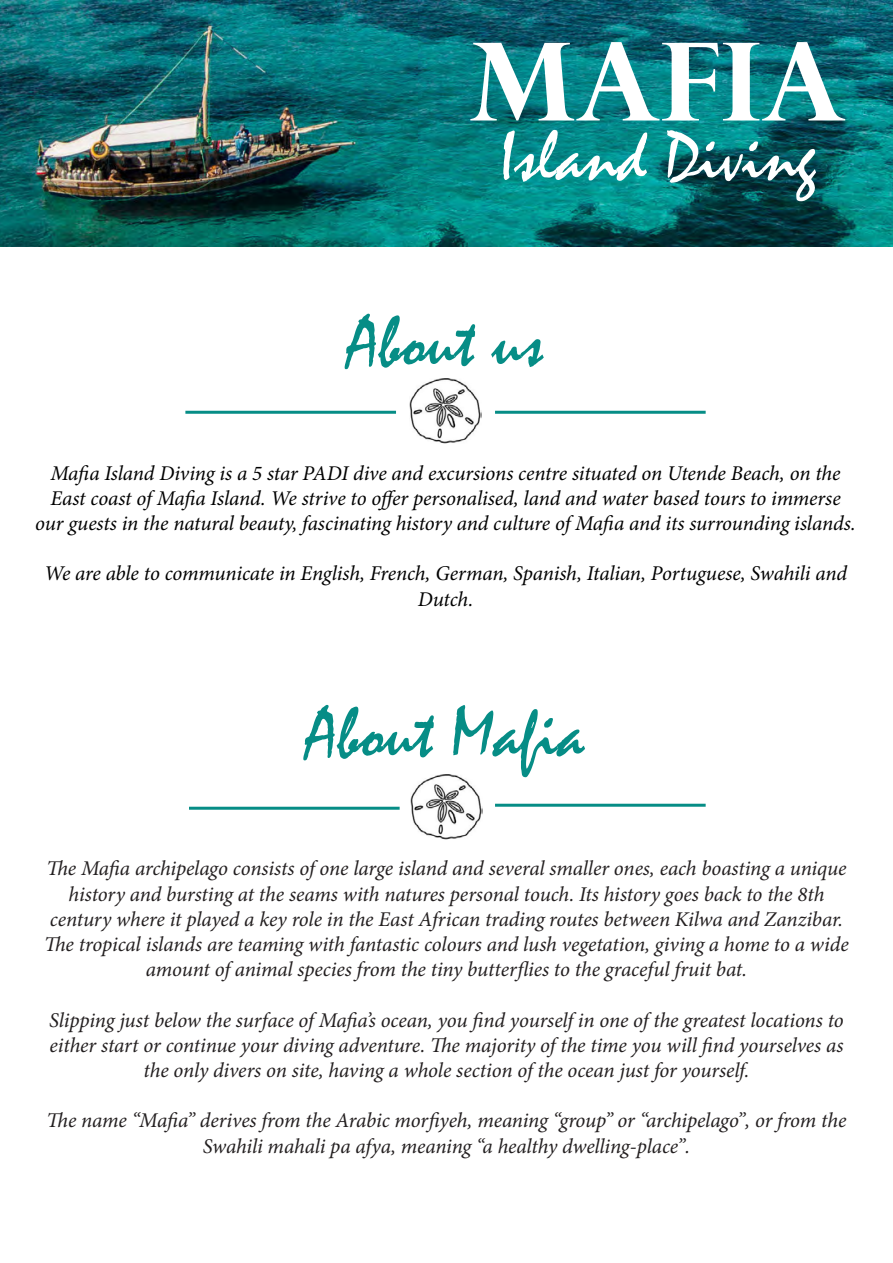
<style>
.page{position:relative;width:893px;height:1263px;background:#fff}
.page>*{position:absolute;margin:0;border:0;box-sizing:border-box;transform-origin:0 0}
.t1{font:700 108px "Perpetua Titling";color:#fff}
.t2{font:72px "Mistral";color:#068d86}
.t3{font:72px "Mistral";color:#fff}
.t4{font:italic 21px/25.2px "Minion Pro";letter-spacing:-.01em;color:#231f20;text-align:center}
.t5{font:italic 21px/25.2px "Minion Pro";letter-spacing:-.01em;color:#000;text-align:center}
</style>
<div class="page">
<img style="left:0;top:0;width:893px;height:247px">
<img style="left:409px;top:378px;width:72px;height:65px">
<hr style="left:185px;top:411px;width:211px;height:3px;background:#068d86">
<hr style="left:189px;top:807px;width:211px;height:3px;background:#068d86">
<hr style="left:495px;top:804px;width:211px;height:3px;background:#068d86">
<img style="left:410px;top:774px;width:72px;height:65px">
<hr style="left:495px;top:411px;width:211px;height:3px;background:#068d86">
<p class="t1" style="left:469px;top:15px;width:379px">Mafia</p>
<p class="t3" style="left:500px;top:117px;width:318px">Island Diving</p>
<p class="t2" style="left:347px;top:302px;width:198px">About us</p>
<p class="t5" style="left:35px;top:460px;width:822px">Mafia Island Diving is a 5 star PADI dive and excursions centre situated on Utende Beach, on the<br>East coast of Mafia Island. We strive to offer personalised, land and water based tours to immerse our guests in the natural beauty, fascinating history and culture of Mafia and its surrounding islands.</p>
<p class="t5" style="left:44px;top:561px;width:804px">We are able to communicate in English, French, German, Spanish, Italian, Portuguese, Swahili and<br>Dutch.</p>
<p class="t2" style="left:306px;top:693px;width:280px">About Mafia</p>
<p class="t4" style="left:46px;top:856px;width:802px">The Mafia archipelago consists of one large island and several smaller ones, each boasting a unique history and bursting at the seams with natures personal touch. Its history goes back to the 8th</p>
<p class="t4" style="left:44px;top:906px;width:806px">century where it played a key role in the East African trading routes between Kilwa and Zanzibar.<br>The tropical islands are teaming with fantastic colours and lush vegetation, giving a home to a wide amount of animal species from the tiny butterflies to the graceful fruit bat.</p>
<p class="t4" style="left:49px;top:1007px;width:796px">Slipping just below the surface of Mafia’s ocean, you find yourself in one of the greatest locations to either start or continue your diving adventure. The majority of the time you will find yourselves as the only divers on site, having a whole section of the ocean just for yourself.</p>
<p class="t4" style="left:46px;top:1108px;width:801px">The name “Mafia” derives from the Arabic morfiyeh, meaning “group” or “archipelago”, or from the<br>Swahili mahali pa afya, meaning “a healthy dwelling-place”.</p>
</div>
